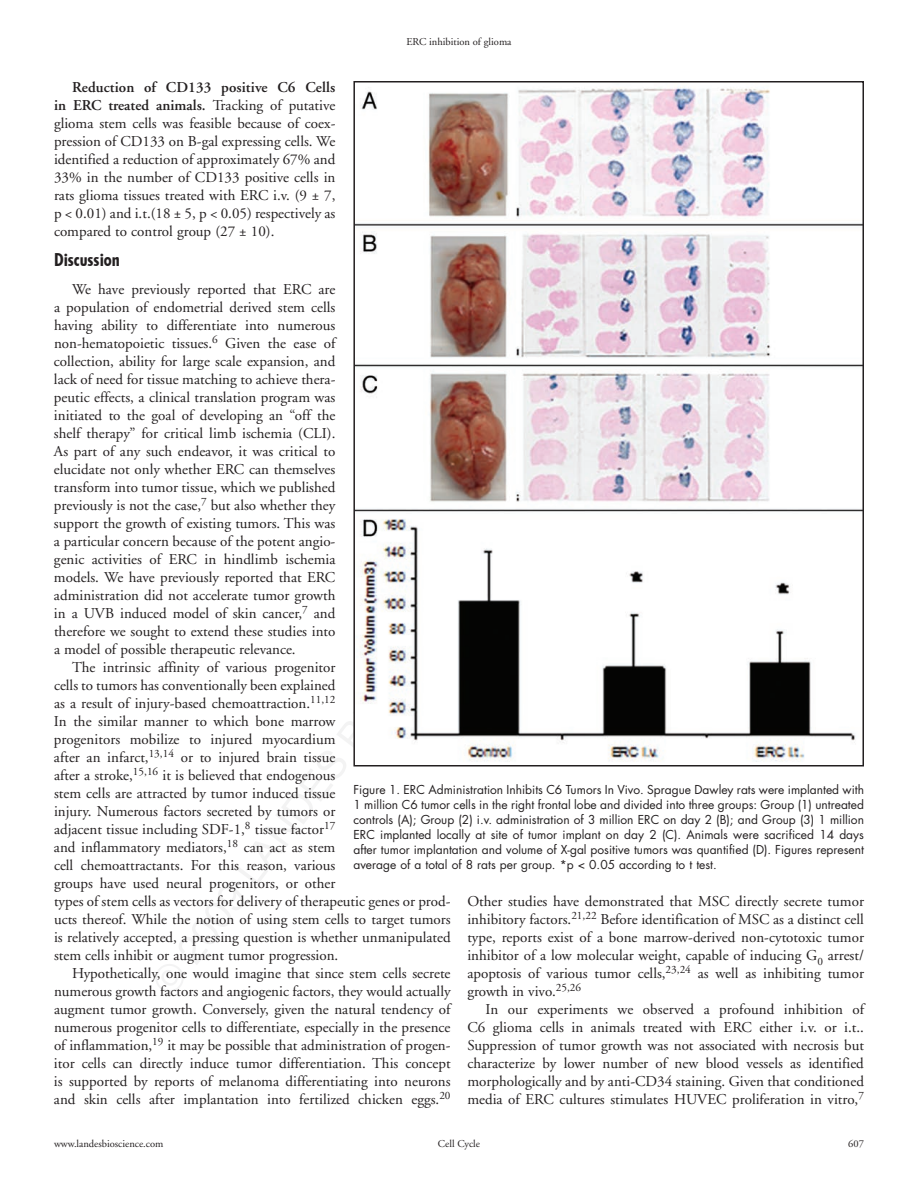
<style>
.page{position:relative;width:918px;height:1188px;background:#fff}
.page>*{position:absolute;margin:0;border:0;box-sizing:border-box;transform-origin:0 0}
.t1{font:700 condensed 18px "Futura BT";color:#231f20}
.t2{font:15px/18px "Adobe Garamond";color:#231f20;text-align:justify}
.t3{font:12px/15px "Futura";color:#231f20;text-align:justify}
.t4{font:10.5px "Adobe Garamond";color:#231f20}
.s1{font-weight:600}
</style>
<div class="page">
<img style="left:356px;top:87px;width:505px;height:675px">
<div style="left:353px;top:81px;width:511px;height:685px;border:2px solid #231f20"></div>
<p class="t4" style="left:406px;top:36px;width:107px">ERC inhibition of glioma</p>
<p class="t2" style="left:54px;top:79px;width:283px;text-indent:18px"><span class="s1">Reduction of CD133 positive C6 Cells in ERC treated animals.</span> Tracking of putative glioma stem cells was feasible because of coex&shy;pression of CD133 on B-gal expressing cells. We identified a reduction of approximately 67% and 33% in the number of CD133 positive cells in rats glioma tissues treated with ERC i.v. (9 ± 7, p &lt; 0.01) and i.t.(18 ± 5, p &lt; 0.05) respectively as compared to control group (27 ± 10).</p>
<p class="t1" style="left:54px;top:249px;width:67px">Discussion</p>
<p class="t2" style="left:54px;top:280px;width:283px;text-indent:18px">We have previously reported that ERC are a population of endometrial derived stem cells having ability to differentiate into numerous non-hematopoietic tissues.<sup>6</sup> Given the ease of collection, ability for large scale expansion, and lack of need for tissue matching to achieve thera&shy;peutic effects, a clinical translation program was initiated to the goal of developing an “off the shelf therapy” for critical limb ischemia (CLI).<br>As part of any such endeavor, it was critical to elucidate not only whether ERC can themselves transform into tumor tissue, which we published previously is not the case,<sup>7</sup> but also whether they support the growth of existing tumors. This was a particular concern because of the potent angio&shy;genic activities of ERC in hindlimb ischemia models. We have previously reported that ERC administration did not accelerate tumor growth in a UVB induced model of skin cancer,<sup>7</sup> and therefore we sought to extend these studies into a model of possible therapeutic relevance.</p>
<p class="t2" style="left:54px;top:659px;width:398px;text-align:left;text-indent:18px">The intrinsic affinity of various progenitor<br>cells to tumors has conventionally been explained<br>as a result of injury-based chemoattraction.<sup>11,12<br></sup>In the similar manner to which bone marrow<br>progenitors mobilize to injured myocardium<br>after an infarct,<sup>13,14</sup> or to injured brain tissue<br>after a stroke,<sup>15,16</sup> it is believed that endogenous<br>stem cells are attracted by tumor induced tissue<br>injury. Numerous factors secreted by tumors or<br>adjacent tissue including SDF-1,<sup>8</sup> tissue factor<sup>17<br></sup>and inflammatory mediators,<sup>18</sup> can act as stem<br>cell chemoattractants. For this reason, various<br>groups have used neural progenitors, or other<br>types of stem cells as vectors for delivery of therapeutic genes or prod&shy;ucts thereof. While the notion of using stem cells to target tumors is relatively accepted, a pressing question is whether unmanipulated stem cells inhibit or augment tumor progression.</p>
<p class="t2" style="left:54px;top:965px;width:398px;text-indent:18px">Hypothetically, one would imagine that since stem cells secrete numerous growth factors and angiogenic factors, they would actually augment tumor growth. Conversely, given the natural tendency of numerous progenitor cells to differentiate, especially in the presence of inflammation,<sup>19</sup> it may be possible that administration of progen&shy;itor cells can directly induce tumor differentiation. This concept is supported by reports of melanoma differentiating into neurons and skin cells after implantation into fertilized chicken eggs.<sup>20</sup></p>
<p class="t3" style="left:353px;top:782px;width:512px">Figure 1. ERC Administration Inhibits C6 Tumors In Vivo. Sprague Dawley rats were implanted with 1 million C6 tumor cells in the right frontal lobe and divided into three groups: Group (1) untreated controls (A); Group (2) i.v. administration of 3 million ERC on day 2 (B); and Group (3) 1 million ERC implanted locally at site of tumor implant on day 2 (C). Animals were sacrificed 14 days after tumor implantation and volume of X-gal positive tumors was quantified (D). Figures represent average of a total of 8 rats per group. *p &lt; 0.05 according to t test.</p>
<p class="t2" style="left:467px;top:892px;width:398px">Other studies have demonstrated that MSC directly secrete tumor inhibitory factors.<sup>21,22</sup> Before identification of MSC as a distinct cell type, reports exist of a bone marrow-derived non-cytotoxic tumor inhibitor of a low molecular weight, capable of inducing G<sub>0</sub> arrest/ apoptosis of various tumor cells,<sup>23,24</sup> as well as inhibiting tumor growth in vivo.<sup>25,26</sup></p>
<p class="t2" style="left:467px;top:1000px;width:398px;text-indent:18px">In our experiments we observed a profound inhibition of C6 glioma cells in animals treated with ERC either i.v. or i.t..<br>Suppression of tumor growth was not associated with necrosis but characterize by lower number of new blood vessels as identified morphologically and by anti-CD34 staining. Given that conditioned media of ERC cultures stimulates HUVEC proliferation in vitro,<sup>7</sup></p>
<p class="t4" style="left:54px;top:1138px;width:111px">www.landesbioscience.com</p>
<p class="t4" style="left:438px;top:1138px;width:44px">Cell Cycle</p>
<p class="t4" style="left:848px;top:1138px;width:17px">607</p>
</div>
